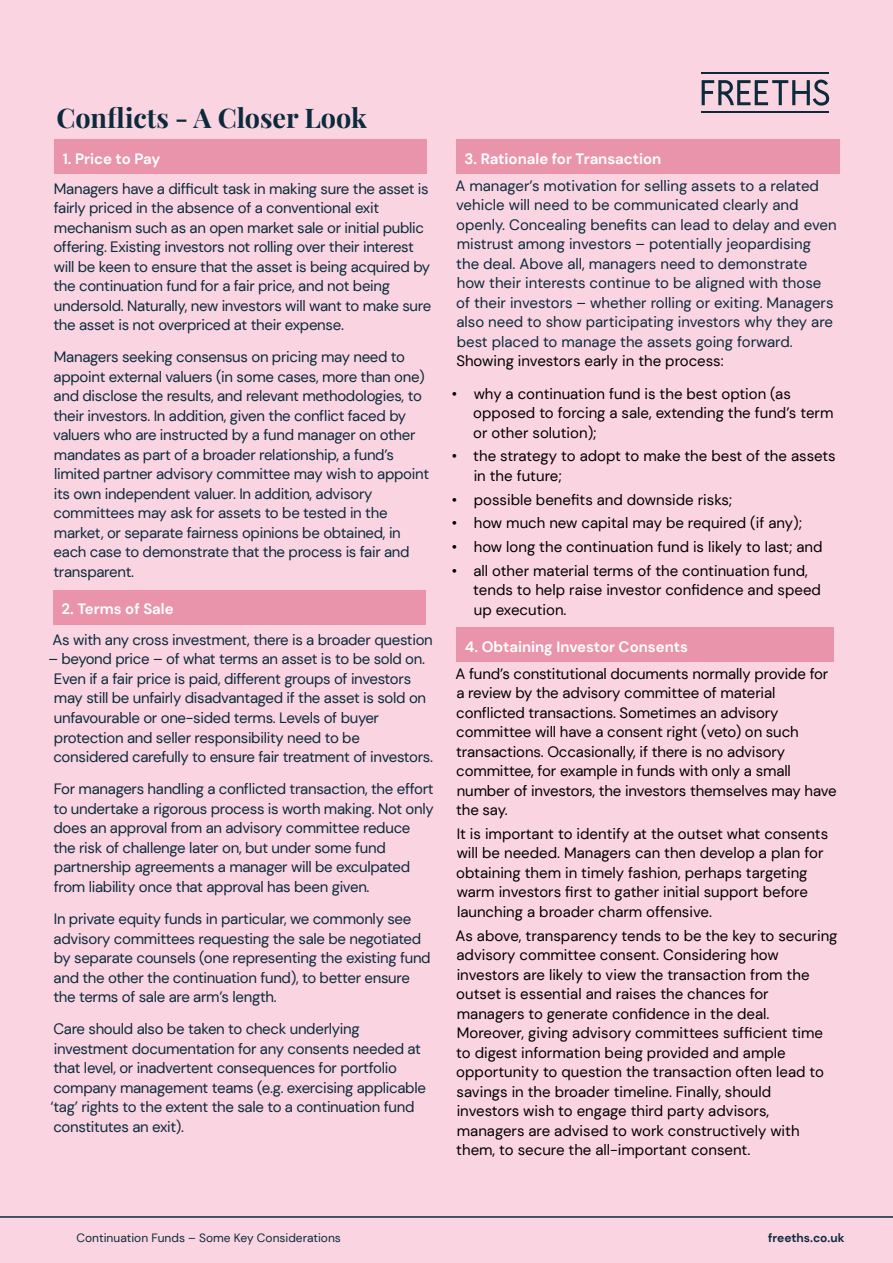
<style>
.page{position:relative;width:893px;height:1263px;background:#fad4e1}
.page>*{position:absolute;margin:0;border:0;box-sizing:border-box;transform-origin:0 0}
.t1{font:700 27px "Playfair Display";color:#0b2a3c}
.t2{font:15px/19.5px "DM Sans";letter-spacing:-.02em;color:#0b2a3c}
.t3{font:15px/19.5px "DM Sans";color:#000}
.t4{font:15px/19.5px "DM Sans";color:#0b2a3c}
.t5{font:700 15px "DM Sans";color:#fff}
.t6{font:12px "DM Sans";color:#0b2a3c}
.t7{font:700 12px "DM Sans";color:#0b2a3c}
</style>
<div class="page">
<hr style="left:702px;top:72px;width:127px;height:2px;background:#0b2a3c">
<hr style="left:702px;top:111px;width:127px;height:2px;background:#0b2a3c">
<svg style="left:702px;top:79px;width:128px;height:27px"></svg>
<hr style="left:0;top:1216px;width:893px;height:2px;background:#0b2a3c">
<div style="left:54px;top:139px;width:372px;height:34px;background:#ea94ab"></div>
<div style="left:53px;top:590px;width:372px;height:34px;background:#ea94ab"></div>
<div style="left:456px;top:139px;width:383px;height:34px;background:#ea94ab"></div>
<div style="left:456px;top:628px;width:378px;height:34px;background:#ea94ab"></div>
<h1 class="t1" style="left:56px;top:97px;width:312px">Conflicts - A Closer Look</h1>
<p class="t5" style="left:63px;top:149px;width:99px">1. Price to Pay</p>
<p class="t2" style="left:53px;top:179px;width:379px">Managers have a difficult task in making sure the asset is fairly priced in the absence of a conventional exit mechanism such as an open market sale or initial public offering. Existing investors not rolling over their interest will be keen to ensure that the asset is being acquired by the continuation fund for a fair price, and not being undersold. Naturally, new investors will want to make sure the asset is not overpriced at their expense.</p>
<p class="t2" style="left:53px;top:347px;width:377px">Managers seeking consensus on pricing may need to appoint external valuers (in some cases, more than one) and disclose the results, and relevant methodologies, to their investors. In addition, given the conflict faced by valuers who are instructed by a fund manager on other mandates as part of a broader relationship, a fund’s limited partner advisory committee may wish to appoint its own independent valuer. In addition, advisory committees may ask for assets to be tested in the market, or separate fairness opinions be obtained, in each case to demonstrate that the process is fair and transparent.</p>
<p class="t5" style="left:62px;top:600px;width:114px">2. Terms of Sale</p>
<p class="t2" style="left:53px;top:630px;width:382px">As with any cross investment, there is a broader question</p>
<p class="t2" style="left:53px;top:649px;width:381px;text-indent:-5px">– beyond price – of what terms an asset is to be sold on.<br>Even if a fair price is paid, different groups of investors may still be unfairly disadvantaged if the asset is sold on unfavourable or one-sided terms. Levels of buyer protection and seller responsibility need to be considered carefully to ensure fair treatment of investors.</p>
<p class="t2" style="left:53px;top:779px;width:382px">For managers handling a conflicted transaction, the effort to undertake a rigorous process is worth making. Not only does an approval from an advisory committee reduce the risk of challenge later on, but under some fund partnership agreements a manager will be exculpated from liability once that approval has been given.</p>
<p class="t2" style="left:53px;top:909px;width:379px">In private equity funds in particular, we commonly see advisory committees requesting the sale be negotiated by separate counsels (one representing the existing fund and the other the continuation fund), to better ensure the terms of sale are arm’s length.</p>
<p class="t2" style="left:51px;top:1019px;width:377px">Care should also be taken to check underlying investment documentation for any consents needed at that level, or inadvertent consequences for portfolio company management teams (e.g. exercising applicable ‘tag’ rights to the extent the sale to a continuation fund constitutes an exit).</p>
<p class="t5" style="left:465px;top:149px;width:198px">3. Rationale for Transaction</p>
<p class="t4" style="left:455px;top:176px;width:383px">A manager’s motivation for selling assets to a related vehicle will need to be communicated clearly and openly. Concealing benefits can lead to delay and even mistrust among investors – potentially jeopardising<br>the deal. Above all, managers need to demonstrate how their interests continue to be aligned with those of their investors – whether rolling or exiting. Managers also need to show participating investors why they are best placed to manage the assets going forward.</p>
<p class="t3" style="left:456px;top:351px;width:269px">Showing investors early in the process:</p>
<p class="t3" style="left:473px;top:384px;width:362px;text-indent:-22px">• why a continuation fund is the best option (as opposed to forcing a sale, extending the fund’s term or other solution);</p>
<p class="t3" style="left:474px;top:446px;width:364px;text-indent:-22px">• the strategy to adopt to make the best of the assets in the future;</p>
<p class="t3" style="left:452px;top:489px;width:282px">• possible benefits and downside risks;</p>
<p class="t3" style="left:452px;top:513px;width:352px">• how much new capital may be required (if any);</p>
<p class="t3" style="left:452px;top:537px;width:372px">• how long the continuation fund is likely to last; and</p>
<p class="t3" style="left:473px;top:561px;width:349px;text-indent:-22px">• all other material terms of the continuation fund, tends to help raise investor confidence and speed up execution.</p>
<p class="t5" style="left:465px;top:638px;width:225px">4. Obtaining Investor Consents</p>
<p class="t3" style="left:455px;top:663px;width:383px">A fund’s constitutional documents normally provide for a review by the advisory committee of material conflicted transactions. Sometimes an advisory committee will have a consent right (veto) on such transactions. Occasionally, if there is no advisory committee, for example in funds with only a small number of investors, the investors themselves may have the say.</p>
<p class="t3" style="left:456px;top:824px;width:373px">It is important to identify at the outset what consents will be needed. Managers can then develop a plan for obtaining them in timely fashion, perhaps targeting warm investors first to gather initial support before launching a broader charm offensive.</p>
<p class="t3" style="left:455px;top:925px;width:384px">As above, transparency tends to be the key to securing advisory committee consent. Considering how investors are likely to view the transaction from the outset is essential and raises the chances for managers to generate confidence in the deal.<br>Moreover, giving advisory committees sufficient time to digest information being provided and ample opportunity to question the transaction often lead to savings in the broader timeline. Finally, should<br>investors wish to engage third party advisors, managers are advised to work constructively with them, to secure the all-important consent.</p>
<p class="t6" style="left:77px;top:1230px;width:266px">Continuation Funds – Some Key Considerations</p>
<p class="t7" style="left:768px;top:1230px;width:78px">freeths.co.uk</p>
</div>
